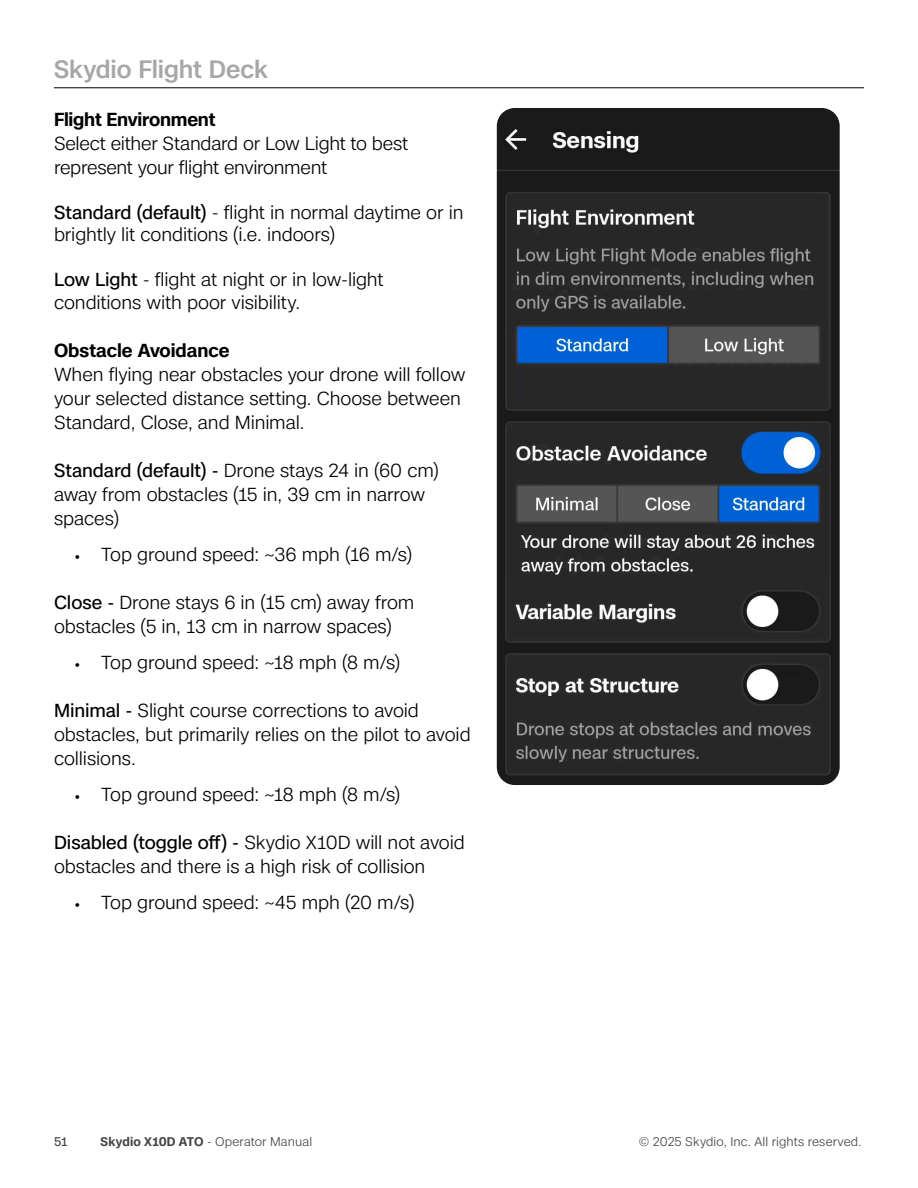
<style>
.page{position:relative;width:918px;height:1188px;background:#fff}
.page>*{position:absolute;margin:0;border:0;box-sizing:border-box;transform-origin:0 0}
.Section_Headings_Eyebrow{font:500 24px "Case";letter-spacing:-.01em;color:#a7a7a6}
.Body_copy-8{font:300 18px/24px "Case";letter-spacing:-.005em;color:#000}
.Body_copy-8-2{font:600 18px "Case";letter-spacing:-.005em;color:#000}
.t1{font:300 12px "Case";letter-spacing:.01em;color:#434343}
.t2{font:12px "Case";color:#434343}
.s1{font-weight:400}
.s2{font-weight:500;font-size:12px}
.s3{font-weight:600}
</style>
<div class="page">
<hr style="left:54px;top:87px;width:810px;height:1px;background:#000">
<img style="left:497px;top:108px;width:343px;height:677px">
<p class="Section_Headings_Eyebrow" style="left:54px;top:51px;width:215px">Skydio Flight Deck</p>
<p class="Body_copy-8-2" style="left:54px;top:105px;width:163px">Flight Environment</p>
<p class="Body_copy-8" style="left:54px;top:131px;width:356px">Select either Standard or Low Light to best represent your flight environment</p>
<p class="Body_copy-8" style="left:54px;top:200px;width:411px;line-height:22.5px"><span class="s1">Standard (default)</span> - flight in normal daytime or in brightly lit conditions (i.e. indoors)</p>
<p class="Body_copy-8" style="left:54px;top:268px;width:331px;line-height:22.5px"><span class="s1">Low Light</span> - flight at night or in low-light conditions with poor visibility.</p>
<p class="Body_copy-8-2" style="left:54px;top:336px;width:177px">Obstacle Avoidance</p>
<p class="Body_copy-8" style="left:54px;top:362px;width:413px">When flying near obstacles your drone will follow your selected distance setting. Choose between<br>Standard, Close, and Minimal.</p>
<p class="Body_copy-8" style="left:54px;top:458px;width:386px"><span class="s1">Standard (default) -</span> Drone stays 24 in (60 cm) away from obstacles (15 in, 39 cm in narrow spaces)</p>
<p class="Body_copy-8" style="left:74px;top:542px;width:339px"><span class="s2">•</span> Top ground speed: ~36 mph (16 m/s)</p>
<p class="Body_copy-8" style="left:54px;top:590px;width:362px"><span class="s1">Close -</span> Drone stays 6 in (15 cm) away from obstacles (5 in, 13 cm in narrow spaces)</p>
<p class="Body_copy-8" style="left:74px;top:650px;width:328px"><span class="s2">•</span> Top ground speed: ~18 mph (8 m/s)</p>
<p class="Body_copy-8" style="left:54px;top:698px;width:418px"><span class="s1">Minimal -</span> Slight course corrections to avoid obstacles, but primarily relies on the pilot to avoid collisions.</p>
<p class="Body_copy-8" style="left:74px;top:782px;width:328px"><span class="s2">•</span> Top ground speed: ~18 mph (8 m/s)</p>
<p class="Body_copy-8" style="left:54px;top:830px;width:412px"><span class="s1">Disabled (toggle off) -</span> Skydio X10D will not avoid obstacles and there is a high risk of collision</p>
<p class="Body_copy-8" style="left:74px;top:890px;width:342px"><span class="s2">•</span> Top ground speed: ~45 mph (20 m/s)</p>
<p class="t2" style="left:54px;top:1132px;width:15px">51</p>
<p class="t1" style="left:101px;top:1132px;width:213px"><span class="s3">Skydio X10D ATO</span> - Operator Manual</p>
<p class="t1" style="left:639px;top:1132px;width:224px">© 2025 Skydio, Inc. All rights reserved.</p>
</div>
